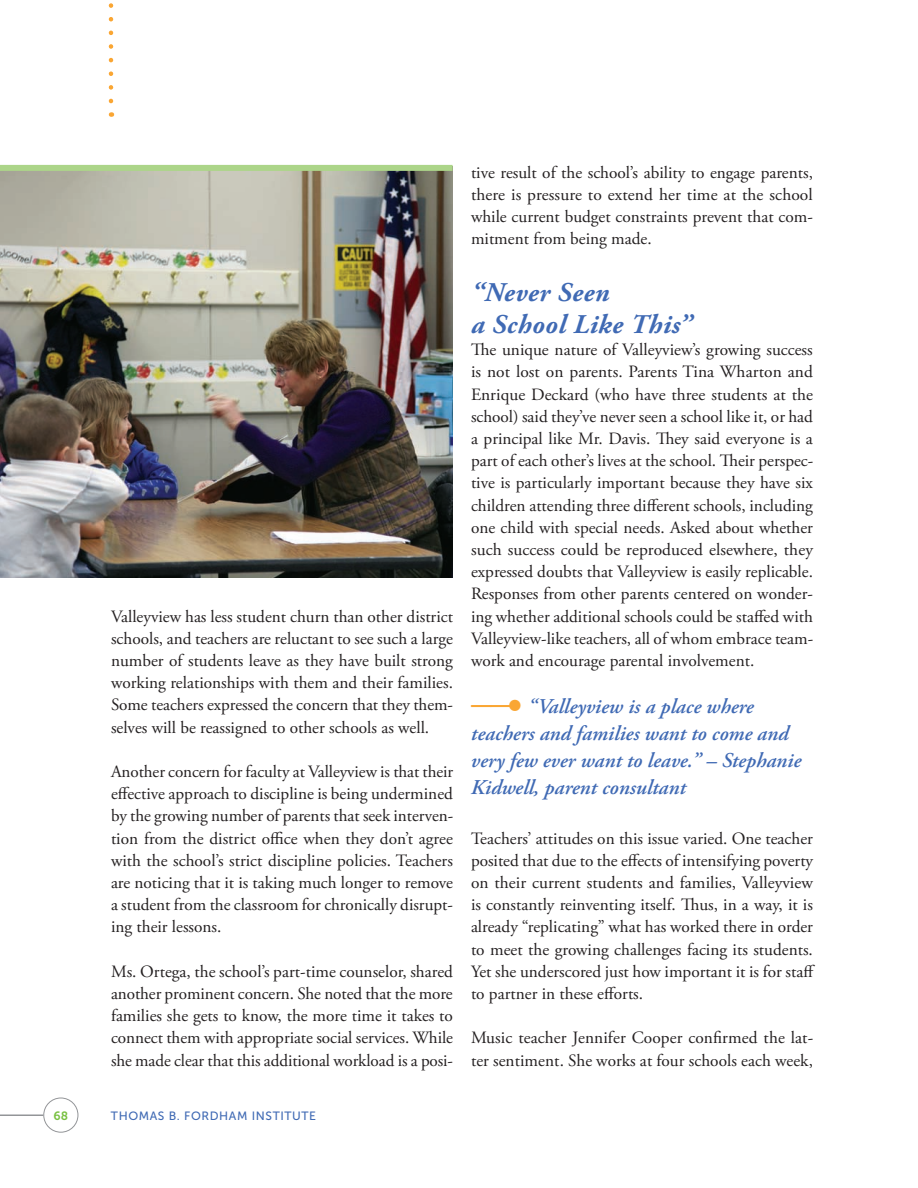
<style>
.page{position:relative;width:918px;height:1188px;background:#fff}
.page>*{position:absolute;margin:0;border:0;box-sizing:border-box;transform-origin:0 0}
.t1{font:italic 700 27px/31.5px "Adobe Garamond Pro";letter-spacing:.02em;color:#406ab4}
.t2{font:italic 600 21px/27px "Adobe Garamond Pro";color:#406ab4}
.t3{font:17.25px/22.2px "Adobe Garamond Pro";color:#231f20;text-align:justify}
.t4{font:12px "Museo Sans 500";letter-spacing:.05em;color:#406ab4}
.t5{font:12px "Museo Sans 700";color:#79c142}
.s1{font-weight:400;font-style:normal;font-size:40.5px;color:#faa633}
</style>
<div class="page">
<hr style="left:0;top:1114px;width:43px;height:2px;background:#939598">
<div style="left:43px;top:1098px;width:35px;height:35px;border:1px solid #939598;border-radius:50%"></div>
<svg style="left:109px;top:3px;width:4px;height:98px"></svg>
<img style="left:0;top:171px;width:453px;height:407px">
<div style="left:0;top:165px;width:453px;height:6px;background:#acd589"></div>
<p class="t3" style="left:111px;top:606px;width:344px">Valleyview has less student churn than other district schools, and teachers are reluctant to see such a large number of students leave as they have built strong working relationships with them and their families.<br>Some teachers expressed the concern that they them&shy;selves will be reassigned to other schools as well.</p>
<p class="t3" style="left:111px;top:761px;width:344px">Another concern for faculty at Valleyview is that their effective approach to discipline is being undermined by the growing number of parents that seek interven&shy;tion from the district office when they don’t agree with the school’s strict discipline policies. Teachers are noticing that it is taking much longer to remove a student from the classroom for chronically disrupt&shy;ing their lessons.</p>
<p class="t3" style="left:111px;top:961px;width:344px">Ms. Ortega, the school’s part-time counselor, shared another prominent concern. She noted that the more families she gets to know, the more time it takes to connect them with appropriate social services. While she made clear that this additional workload is a posi-</p>
<p class="t5" style="left:54px;top:1109px;width:16px">68</p>
<p class="t4" style="left:111px;top:1109px;width:162px">THOMAS B. FORDHAM INSTIT</p>
<p class="t4" style="left:292px;top:1109px;width:25px">UTE</p>
<p class="t3" style="left:471px;top:162px;width:344px">tive result of the school’s ability to engage parents, there is pressure to extend her time at the school while current budget constraints prevent that com&shy;mitment from being made.</p>
<h1 class="t1" style="left:471px;top:277px;width:222px">“Never Seen<br>a School Like This”</h1>
<p class="t3" style="left:471px;top:339px;width:344px">The unique nature of Valleyview’s growing success is not lost on parents. Parents Tina Wharton and Enrique Deckard (who have three students at the school) said they’ve never seen a school like it, or had a principal like Mr. Davis. They said everyone is a part of each other’s lives at the school. Their perspec&shy;tive is particularly important because they have six children attending three different schools, including one child with special needs. Asked about whether such success could be reproduced elsewhere, they expressed doubts that Valleyview is easily replicable.<br>Responses from other parents centered on wonder&shy;ing whether additional schools could be staffed with Valleyview-like teachers, all of whom embrace team&shy;work and encourage parental involvement.</p>
<p class="t2" style="left:471px;top:694px;width:332px"><sup>__</sup><span class="s1">•</span> “Valleyview is a place where teachers and families want to come and very few ever want to leave.” – Stephanie Kidwell, parent consultant</p>
<p class="t3" style="left:471px;top:828px;width:345px">Teachers’ attitudes on this issue varied. One teacher posited that due to the effects of intensifying poverty on their current students and families, Valleyview is constantly reinventing itself. Thus, in a way, it is already “replicating” what has worked there in order to meet the growing challenges facing its students.<br>Yet she underscored just how important it is for staff to partner in these efforts.</p>
<p class="t3" style="left:471px;top:1027px;width:344px">Music teacher Jennifer Cooper confirmed the lat&shy;ter sentiment. She works at four schools each week,</p>
</div>
